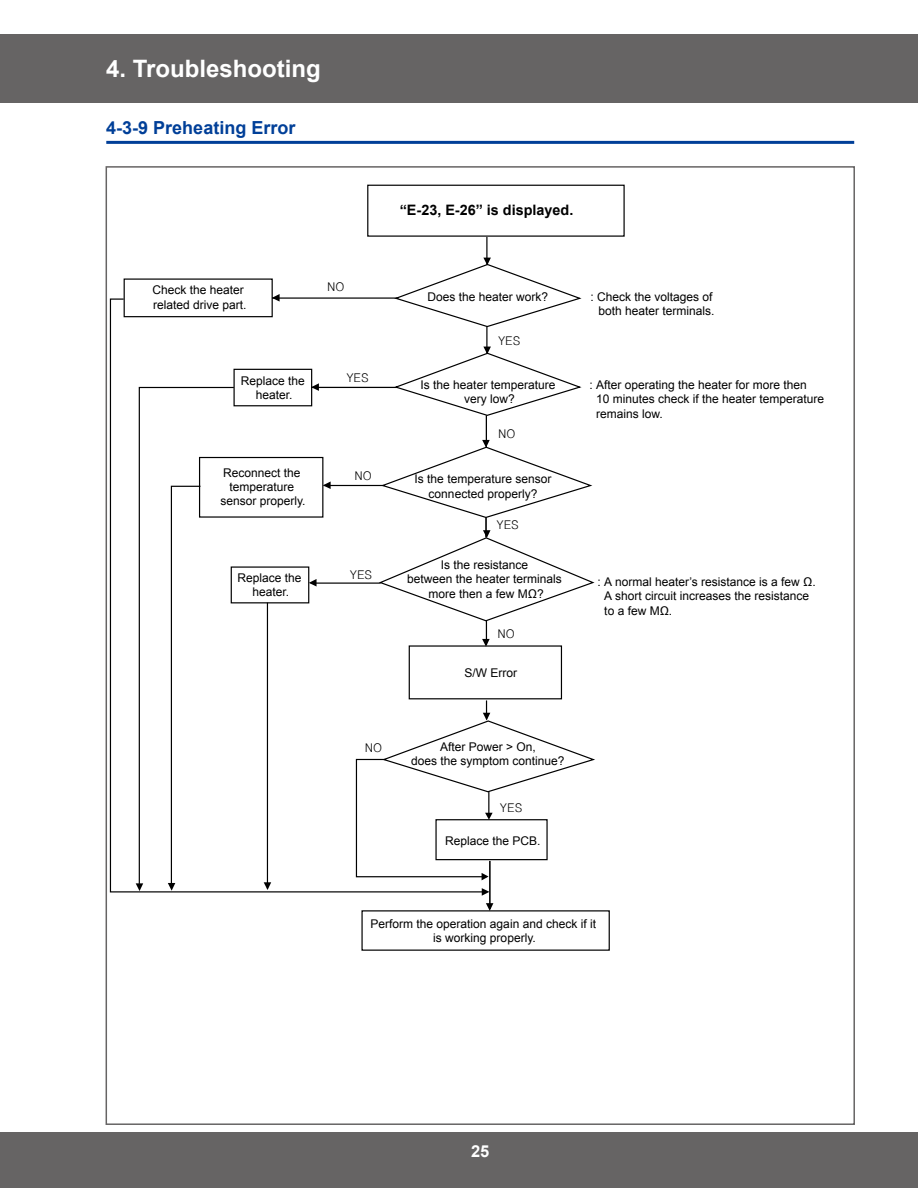
<style>
.page{position:relative;width:918px;height:1188px;background:#fff}
.page>*{position:absolute;margin:0;border:0;box-sizing:border-box;transform-origin:0 0}
.t1{font:700 24px "Arial";color:#fff}
.t2{font:700 18px "Arial";color:#003f98}
.t3{font:700 16.5px "Arial";color:#fff}
.t4{font:700 14.4px "Arial";color:#000}
.t5{font:12px/14.4px "Arial";color:#000;text-align:center}
.t6{font:12px "Dotum";color:#000}
</style>
<div class="page">
<div style="left:0;top:34px;width:918px;height:68px;background:#666464"></div>
<div style="left:0;top:1132px;width:918px;height:56px;background:#666464"></div>
<div style="left:367px;top:185px;width:258px;height:52px;border:1px solid #000"></div>
<hr style="left:486px;top:236px;width:2px;height:37px;background:#000">
<hr style="left:486px;top:321px;width:2px;height:32px;background:#000">
<div style="left:409px;top:645px;width:153px;height:54px;border:1px solid #000"></div>
<hr style="left:272px;top:297px;width:127px;height:2px;background:#000">
<svg style="left:109px;top:298px;width:378px;height:595px"></svg>
<svg style="left:394px;top:258px;width:188px;height:70px"></svg>
<svg style="left:394px;top:347px;width:188px;height:70px"></svg>
<svg style="left:381px;top:440px;width:212px;height:79px"></svg>
<svg style="left:379px;top:530px;width:216px;height:117px"></svg>
<svg style="left:482px;top:888px;width:7px;height:8px"></svg>
<svg style="left:264px;top:882px;width:7px;height:8px"></svg>
<svg style="left:136px;top:883px;width:7px;height:8px"></svg>
<svg style="left:272px;top:294px;width:8px;height:8px"></svg>
<svg style="left:311px;top:383px;width:8px;height:8px"></svg>
<svg style="left:323px;top:481px;width:8px;height:8px"></svg>
<svg style="left:309px;top:579px;width:8px;height:8px"></svg>
<svg style="left:168px;top:485px;width:34px;height:406px"></svg>
<hr style="left:489px;top:861px;width:1px;height:48px;background:#000">
<svg style="left:486px;top:903px;width:7px;height:8px"></svg>
<svg style="left:355px;top:701px;width:240px;height:179px"></svg>
<hr style="left:106px;top:141px;width:748px;height:3px;background:#003f98">
<h1 class="t1" style="left:106px;top:53px;width:216px">4. Troubleshooting</h1>
<h2 class="t2" style="left:106px;top:116px;width:191px">4-3-9 Preheating Error</h2>
<p class="t4" style="left:400px;top:201px;width:175px">“E-23, E-26” is displayed.</p>
<p class="t5" style="left:152px;top:283px;width:96px;text-align:left">Check the heater related drive part.</p>
<p class="t6" style="left:327px;top:281px;width:19px">NO</p>
<p class="t5" style="left:427px;top:290px;width:122px">Does the heater work?</p>
<p class="t5" style="left:591px;top:290px;width:126px;text-align:right">: Check the voltages of both heater terminals.</p>
<p class="t6" style="left:498px;top:335px;width:24px">YES</p>
<p class="t5" style="left:241px;top:373px;width:66px">Replace the heater.</p>
<p class="t6" style="left:346px;top:371px;width:24px">YES</p>
<p class="t5" style="left:421px;top:378px;width:136px">Is the heater temperature very low?</p>
<p class="t5" style="left:596px;top:378px;width:230px;text-align:left;text-indent:-7px">: After operating the heater for more then<br>10 minutes check if the heater temperature remains low.</p>
<p class="t6" style="left:498px;top:428px;width:19px">NO</p>
<p class="t5" style="left:220px;top:465px;width:87px">Reconnect the temperature sensor properly.</p>
<p class="t6" style="left:354px;top:470px;width:19px">NO</p>
<p class="t5" style="left:415px;top:472px;width:138px">Is the temperature sensor connected properly?</p>
<p class="t6" style="left:496px;top:519px;width:24px">YES</p>
<p class="t5" style="left:238px;top:571px;width:66px">Replace the heater.</p>
<p class="t6" style="left:350px;top:568px;width:24px">YES</p>
<p class="t5" style="left:407px;top:558px;width:156px">Is the resistance<br>between the heater terminals more then a few MΩ?</p>
<p class="t5" style="left:604px;top:575px;width:213px;text-align:left;text-indent:-7px">: A normal heater’s resistance is a few Ω.<br>A short circuit increases the resistance to a few MΩ.</p>
<p class="t6" style="left:497px;top:628px;width:19px">NO</p>
<p class="t5" style="left:465px;top:665px;width:54px">S/W Error</p>
<p class="t6" style="left:365px;top:742px;width:19px">NO</p>
<p class="t5" style="left:411px;top:739px;width:155px">After Power &gt; On,<br>does the symptom continue?</p>
<p class="t6" style="left:500px;top:801px;width:24px">YES</p>
<p class="t5" style="left:445px;top:834px;width:97px">Replace the PCB.</p>
<p class="t5" style="left:371px;top:917px;width:227px">Perform the operation again and check if it is working properly.</p>
<h3 class="t3" style="left:471px;top:1140px;width:20px">25</h3>
</div>
